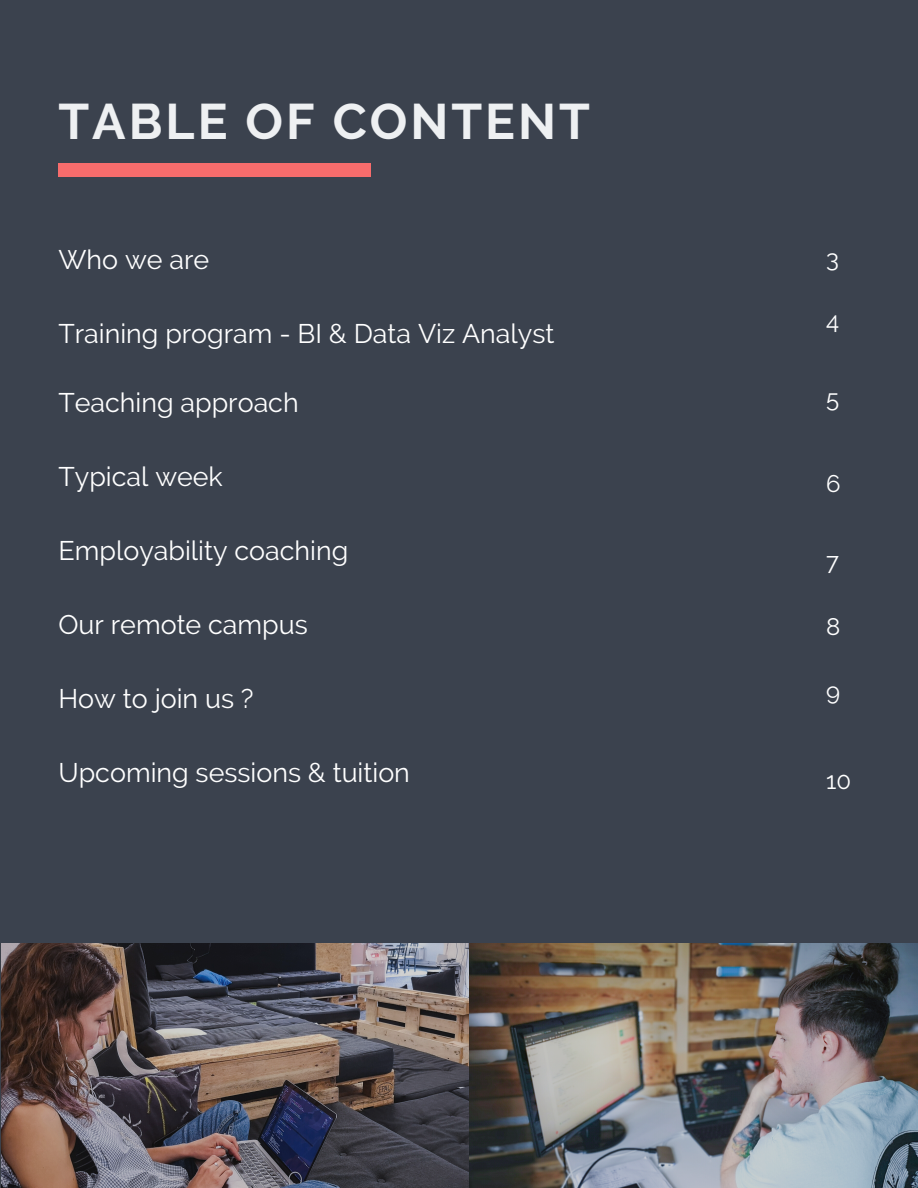
<style>
.page{position:relative;width:918px;height:1188px;background:#3b424e}
.page>*{position:absolute;margin:0;border:0;box-sizing:border-box;transform-origin:0 0}
.t1{font:700 49.8px "Raleway";letter-spacing:.06em;color:#eef0f2}
.t2{font:26.85px "Raleway";color:#fff}
.t3{font:24px "Raleway";color:#fff}
</style>
<div class="page">
<div style="left:58px;top:164px;width:313px;height:12px;background:#f76c6c"></div>
<img style="left:1px;top:943px;width:917px;height:245px">
<h1 class="t1" style="left:58px;top:92px;width:533px">TABLE OF CONTENT</h1>
<p class="t2" style="left:58px;top:244px;width:152px">Who we are</p>
<p class="t2" style="left:58px;top:318px;width:497px">Training program - BI &amp; Data Viz Analyst</p>
<p class="t2" style="left:58px;top:387px;width:242px">Teaching approach</p>
<p class="t2" style="left:58px;top:461px;width:166px">Typical week</p>
<p class="t2" style="left:58px;top:535px;width:291px">Employability coaching</p>
<p class="t2" style="left:58px;top:608px;width:251px">Our remote campus</p>
<p class="t2" style="left:58px;top:682px;width:197px">How to join us ?</p>
<p class="t2" style="left:58px;top:756px;width:353px">Upcoming sessions &amp; tuition</p>
<p class="t3" style="left:826px;top:245px;width:14px">3</p>
<p class="t3" style="left:826px;top:307px;width:15px">4</p>
<p class="t3" style="left:826px;top:384px;width:15px">5</p>
<p class="t3" style="left:826px;top:470px;width:16px">6</p>
<p class="t3" style="left:826px;top:547px;width:14px">7</p>
<p class="t3" style="left:826px;top:613px;width:16px">8</p>
<p class="t3" style="left:826px;top:678px;width:16px">9</p>
<p class="t3" style="left:826px;top:767px;width:26px">10</p>
</div>
